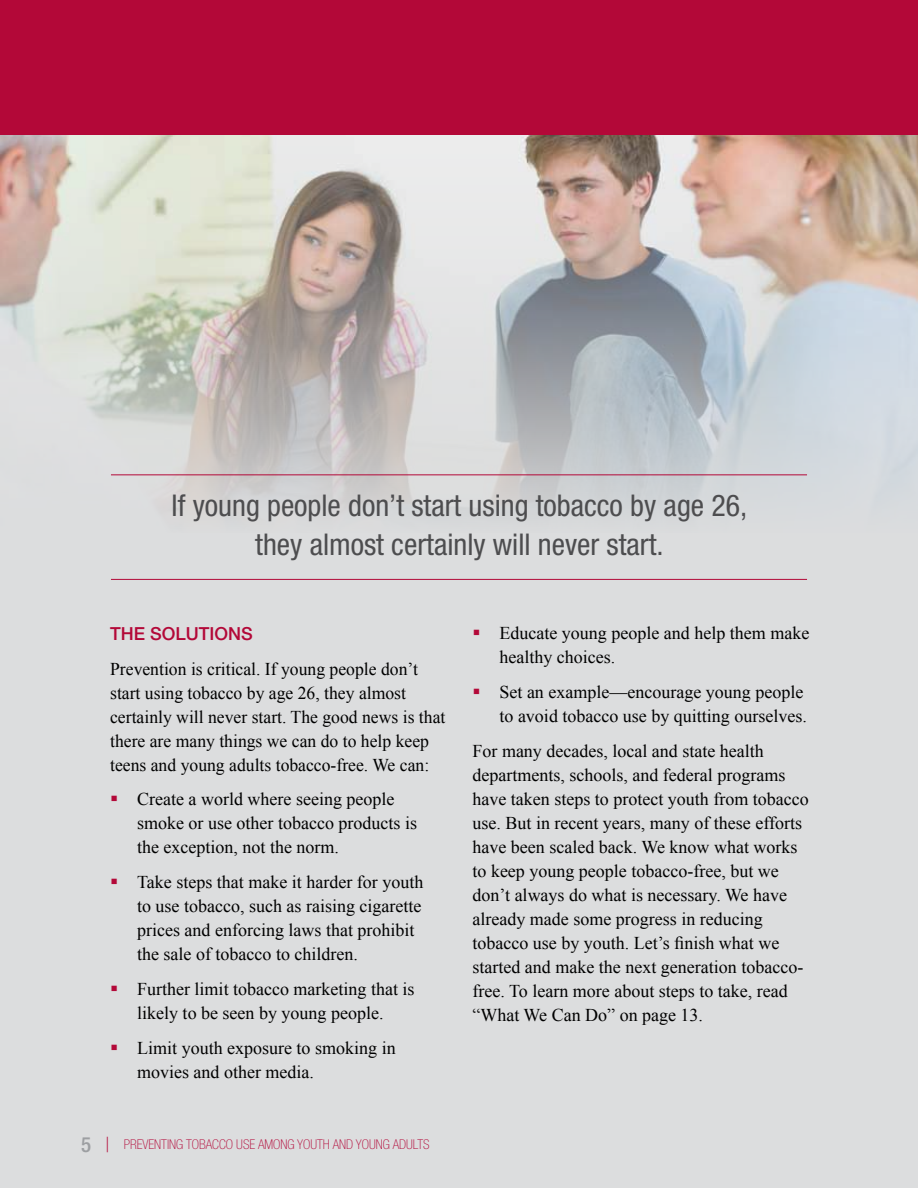
<style>
.page{position:relative;width:918px;height:1188px;background:#dcddde}
.page>*{position:absolute;margin:0;border:0;box-sizing:border-box;transform-origin:0 0}
.t1{font:condensed 30px/39px "Helvetica Neue LT Pro";color:#4d4d4f;text-align:center}
.t2{font:18px/24px "Times New Roman";color:#000}
.t3{font:500 18px "Helvetica Neue LT Pro";color:#b30838}
.t4{font:100 condensed 13.5px "Helvetica Neue LT Pro";color:#b30838}
.s1{font-weight:500;font-size:21px;color:#9d9fa2}
.s2{font-size:21px}
</style>
<div class="page">
<img style="left:0;top:135px;width:918px;height:376px">
<hr style="left:111px;top:474px;width:696px;height:1px;background:#b30838">
<hr style="left:111px;top:579px;width:696px;height:1px;background:#b30838">
<div style="left:0;top:0;width:918px;height:135px;background:#b30838"></div>
<p class="t1" style="left:172px;top:485px;width:577px">If young people don’t start using tobacco by age 26, they almost certainly will never start.</p>
<h2 class="t3" style="left:110px;top:623px;width:144px">THE SOLUTIONS</h2>
<p class="t2" style="left:110px;top:656px;width:337px">Prevention is critical. If young people don’t start using tobacco by age 26, they almost certainly will never start. The good news is that there are many things we can do to help keep teens and young adults tobacco-free. We can:</p>
<p class="t2" style="left:137px;top:787px;width:281px">Create a world where seeing people smoke or use other tobacco products is the exception, not the norm.</p>
<p class="t2" style="left:137px;top:870px;width:288px">Take steps that make it harder for youth to use tobacco, such as raising cigarette prices and enforcing laws that prohibit the sale of tobacco to children.</p>
<p class="t2" style="left:137px;top:977px;width:279px">Further limit tobacco marketing that is likely to be seen by young people.</p>
<p class="t2" style="left:137px;top:1036px;width:260px">Limit youth exposure to smoking in movies and other media.</p>
<p class="t4" style="left:81px;top:1137px;width:350px"><span class="s1">5</span> <span class="s2">|</span> PREVENTING TOBACCO USE AMONG YOUTH AND YOUNG ADULTS</p>
<p class="t2" style="left:500px;top:621px;width:311px">Educate young people and help them make healthy choices.</p>
<p class="t2" style="left:500px;top:680px;width:309px">Set an example—encourage young people to avoid tobacco use by quitting ourselves.</p>
<p class="t2" style="left:472px;top:739px;width:338px">For many decades, local and state health departments, schools, and federal programs have taken steps to protect youth from tobacco use. But in recent years, many of these efforts have been scaled back. We know what works to keep young people tobacco-free, but we don’t always do what is necessary. We have already made some progress in reducing tobacco use by youth. Let’s finish what we started and make the next generation tobacco&shy;free. To learn more about steps to take, read “What We Can Do” on page 13.</p>
</div>
